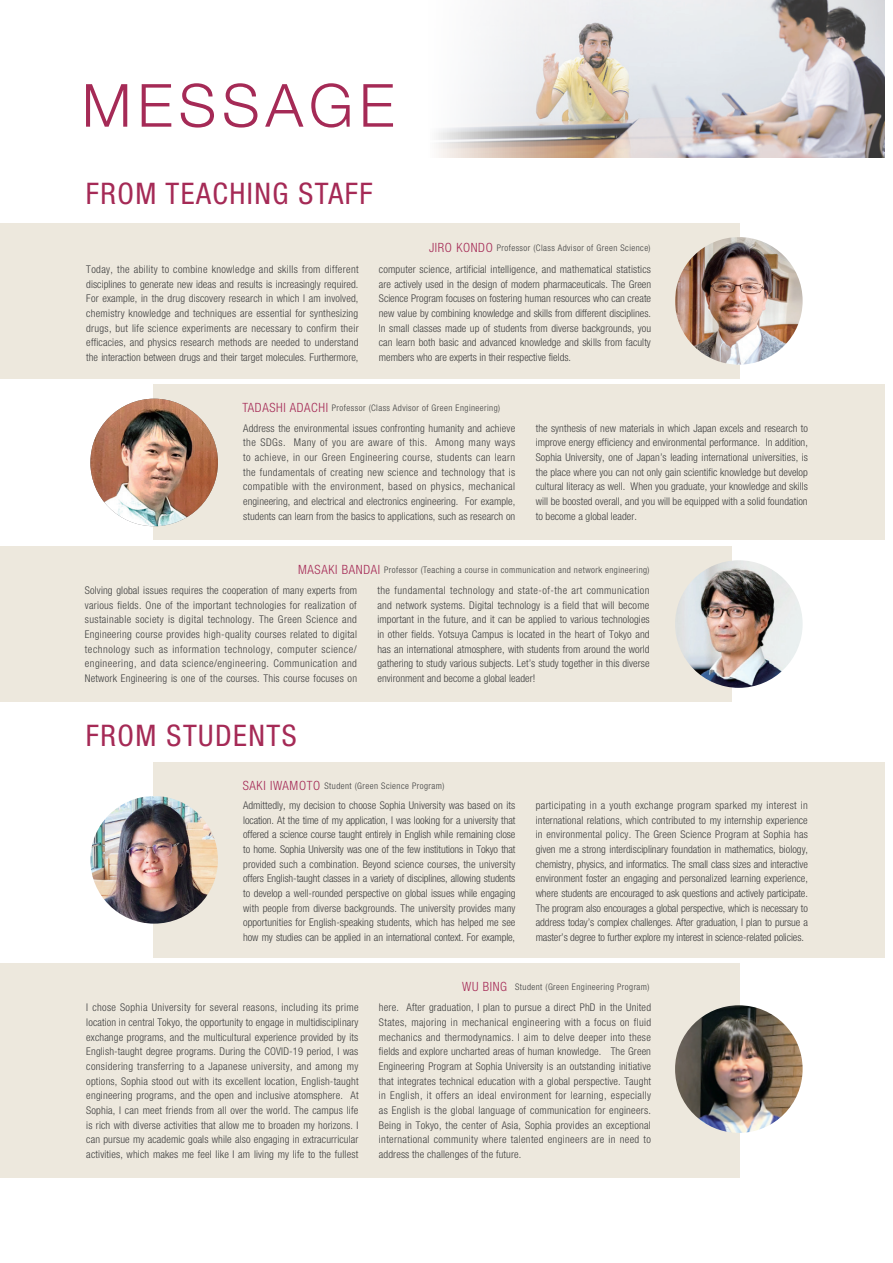
<style>
.page{position:relative;width:893px;height:1263px;background:#fff}
.page>*{position:absolute;margin:0;border:0;box-sizing:border-box;transform-origin:0 0}
.t1{font:300 59.55px "Helvetica Neue LT Std";letter-spacing:.1em;color:#a52a56}
.t2{font:condensed 29.7px "Helvetica Neue LT Std";letter-spacing:.05em;color:#a52a56}
.t3{font:300 condensed 10.65px/14.7px "Helvetica Neue LT Std";letter-spacing:.005em;color:#3e3e3f;text-align:justify}
.t4{font:300 condensed 9px "Helvetica Neue LT Std";letter-spacing:.05em;color:#3e3e3f}
.s1{font-size:12.75px;color:#a52a56}
</style>
<div class="page">
<img style="left:438px;top:0;width:446px;height:157px">
<div style="left:0;top:223px;width:740px;height:155px;background:#ede8dd"></div>
<img style="left:675px;top:237px;width:128px;height:128px;border-radius:64px">
<div style="left:0;top:963px;width:740px;height:215px;background:#ede8dd"></div>
<img style="left:675px;top:1005px;width:128px;height:128px;border-radius:64px">
<div style="left:153px;top:385px;width:731px;height:155px;background:#ede8dd"></div>
<img style="left:90px;top:399px;width:128px;height:127px;border-radius:64px">
<div style="left:0;top:546px;width:731px;height:156px;background:#ede8dd"></div>
<img style="left:675px;top:560px;width:128px;height:128px;border-radius:64px">
<div style="left:153px;top:762px;width:731px;height:196px;background:#ede8dd"></div>
<img style="left:90px;top:796px;width:128px;height:128px;border-radius:64px">
<h1 class="t1" style="left:82px;top:69px;width:314px">MESSAGE</h1>
<h2 class="t2" style="left:86px;top:176px;width:288px">FROM TEACHING STAFF</h2>
<p class="t4" style="left:429px;top:243px;width:223px"><span class="s1">JIRO KONDO</span> Professor (Class Advisor of Green Science)</p>
<p class="t3" style="left:86px;top:262px;width:274px">Today, the ability to combine knowledge and skills from different disciplines to generate new ideas and results is increasingly required.<br>For example, in the drug discovery research in which I am involved, chemistry knowledge and techniques are essential for synthesizing drugs, but life science experiments are necessary to confirm their efficacies, and physics research methods are needed to understand the interaction between drugs and their target molecules. Furthermore,</p>
<p class="t3" style="left:379px;top:262px;width:274px">computer science, artificial intelligence, and mathematical statistics are actively used in the design of modern pharmaceuticals. The Green Science Program focuses on fostering human resources who can create new value by combining knowledge and skills from different disciplines.<br>In small classes made up of students from diverse backgrounds, you can learn both basic and advanced knowledge and skills from faculty members who are experts in their respective fields.</p>
<p class="t4" style="left:242px;top:403px;width:259px"><span class="s1">TADASHI ADACHI</span> Professor (Class Advisor of Green Engineering)</p>
<p class="t3" style="left:243px;top:420px;width:274px">Address the environmental issues confronting humanity and achieve the SDGs. Many of you are aware of this. Among many ways to achieve, in our Green Engineering course, students can learn the fundamentals of creating new science and technology that is compatible with the environment, based on physics, mechanical engineering, and electrical and electronics engineering. For example, students can learn from the basics to applications, such as research on</p>
<p class="t3" style="left:536px;top:420px;width:274px">the synthesis of new materials in which Japan excels and research to improve energy efficiency and environmental performance. In addition, Sophia University, one of Japan’s leading international universities, is the place where you can not only gain scientific knowledge but develop cultural literacy as well. When you graduate, your knowledge and skills will be boosted overall, and you will be equipped with a solid foundation to become a global leader.</p>
<p class="t4" style="left:298px;top:564px;width:353px"><span class="s1">MASAKI BANDAI</span> Professor (Teaching a course in communication and network engineering)</p>
<p class="t3" style="left:85px;top:583px;width:274px">Solving global issues requires the cooperation of many experts from various fields. One of the important technologies for realization of sustainable society is digital technology. The Green Science and Engineering course provides high-quality courses related to digital technology such as information technology, computer science/ engineering, and data science/engineering. Communication and Network Engineering is one of the courses. This course focuses on</p>
<p class="t3" style="left:377px;top:583px;width:274px">the fundamental technology and state-of-the art communication and network systems. Digital technology is a field that will become important in the future, and it can be applied to various technologies in other fields. Yotsuya Campus is located in the heart of Tokyo and has an international atmosphere, with students from around the world gathering to study various subjects. Let’s study together in this diverse environment and become a global leader!</p>
<h2 class="t2" style="left:86px;top:718px;width:212px">FROM STUDENTS</h2>
<p class="t4" style="left:243px;top:780px;width:203px"><span class="s1">SAKI IWAMOTO</span> Student (Green Science Program)</p>
<p class="t3" style="left:243px;top:798px;width:274px">Admittedly, my decision to choose Sophia University was based on its location. At the time of my application, I was looking for a university that offered a science course taught entirely in English while remaining close to home. Sophia University was one of the few institutions in Tokyo that provided such a combination. Beyond science courses, the university offers English-taught classes in a variety of disciplines, allowing students to develop a well-rounded perspective on global issues while engaging with people from diverse backgrounds. The university provides many opportunities for English-speaking students, which has helped me see how my studies can be applied in an international context. For example,</p>
<p class="t3" style="left:536px;top:798px;width:274px">participating in a youth exchange program sparked my interest in international relations, which contributed to my internship experience in environmental policy. The Green Science Program at Sophia has given me a strong interdisciplinary foundation in mathematics, biology, chemistry, physics, and informatics. The small class sizes and interactive environment foster an engaging and personalized learning experience, where students are encouraged to ask questions and actively participate.<br>The program also encourages a global perspective, which is necessary to address today’s complex challenges. After graduation, I plan to pursue a master’s degree to further explore my interest in science-related policies.</p>
<p class="t4" style="left:462px;top:982px;width:189px"><span class="s1">WU BING</span> Student (Green Engineering Program)</p>
<p class="t3" style="left:86px;top:1000px;width:274px">I chose Sophia University for several reasons, including its prime location in central Tokyo, the opportunity to engage in multidisciplinary exchange programs, and the multicultural experience provided by its English-taught degree programs. During the COVID-19 period, I was considering transferring to a Japanese university, and among my options, Sophia stood out with its excellent location, English-taught engineering programs, and the open and inclusive atomsphere. At Sophia, I can meet friends from all over the world. The campus life is rich with diverse activities that allow me to broaden my horizons. I can pursue my academic goals while also engaging in extracurricular activities, which makes me feel like I am living my life to the fullest</p>
<p class="t3" style="left:379px;top:1000px;width:274px">here. After graduation, I plan to pursue a direct PhD in the United States, majoring in mechanical engineering with a focus on fluid mechanics and thermodynamics. I aim to delve deeper into these fields and explore uncharted areas of human knowledge. The Green Engineering Program at Sophia University is an outstanding initiative that integrates technical education with a global perspective. Taught in English, it offers an ideal environment for learning, especially as English is the global language of communication for engineers.<br>Being in Tokyo, the center of Asia, Sophia provides an exceptional international community where talented engineers are in need to address the challenges of the future.</p>
</div>
